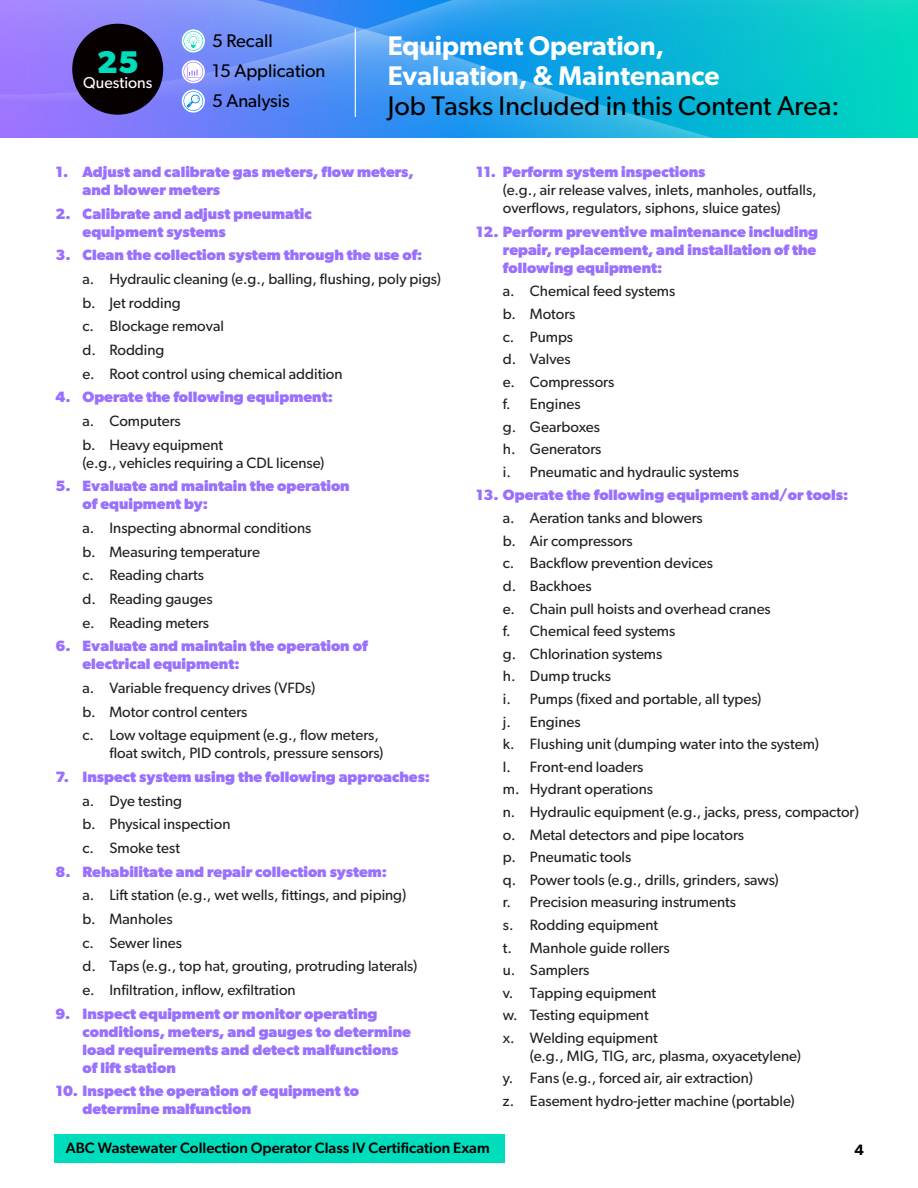
<style>
.page{position:relative;width:918px;height:1188px;background:#fff}
.page>*{position:absolute;margin:0;border:0;box-sizing:border-box;transform-origin:0 0}
.t1{font:700 31.5px "Gibson";color:#00ddbc}
.t2{font:600 27px/30px "Gibson";color:#fff}
.t3{font:27px "Gibson";color:#000}
.t4{font:18.3px/29.8px "Gibson";color:#000}
.t5{font:15.9px "Gibson";color:#fff}
.t6{font:15px/22.6px "Gibson";color:#231f20}
.t7{font:700 15px/18px "Gibson";color:#9a71ff}
.t8{font:500 15px "Gibson";color:#000}
.t9{font:600 15px "Gibson";color:#000}
</style>
<div class="page">
<div style="left:54px;top:1134px;width:450px;height:28px;background:#00ddbc"></div>
<img style="left:891px;top:0;width:27px;height:101px">
<img style="left:0;top:0;width:891px;height:138px">
<hr style="left:355px;top:28px;width:1px;height:89px;background:#fff">
<div style="left:72px;top:24px;width:91px;height:91px;background:#060000;border-radius:50%"></div>
<svg style="left:182px;top:29px;width:23px;height:23px"></svg>
<svg style="left:184px;top:31px;width:19px;height:20px"></svg>
<svg style="left:182px;top:60px;width:23px;height:23px"></svg>
<svg style="left:184px;top:62px;width:19px;height:20px"></svg>
<svg style="left:182px;top:89px;width:23px;height:24px"></svg>
<svg style="left:184px;top:91px;width:19px;height:20px"></svg>
<h1 class="t1" style="left:97px;top:44px;width:43px">25</h1>
<p class="t5" style="left:83px;top:73px;width:71px">Questions</p>
<p class="t4" style="left:212px;top:26px;width:115px">5 Recall<br>15 Application<br>5 Analysis</p>
<h2 class="t2" style="left:388px;top:30px;width:333px">Equipment Operation,<br>Evaluation, &amp; Maintenance</h2>
<h2 class="t3" style="left:388px;top:89px;width:453px">Job Tasks Included in this Content Area:</h2>
<p class="t7" style="left:82px;top:162px;width:333px;text-indent:-27px">1. Adjust and calibrate gas meters, flow meters, and blower meters</p>
<p class="t7" style="left:82px;top:204px;width:231px;text-indent:-27px">2. Calibrate and adjust pneumatic equipment systems</p>
<p class="t7" style="left:56px;top:246px;width:369px">3. Clean the collection system through the use of:</p>
<p class="t6" style="left:82px;top:267px;width:360px;line-height:23.7px">a. Hydraulic cleaning (e.g., balling, flushing, poly pigs) b. Jet rodding<br>c. Blockage removal<br>d. Rodding<br>e. Root control using chemical addition</p>
<p class="t7" style="left:56px;top:388px;width:279px">4. Operate the following equipment:</p>
<p class="t6" style="left:82px;top:409px;width:142px;line-height:23.7px">a. Computers<br>b. Heavy equipment</p>
<p class="t6" style="left:82px;top:451px;width:243px">(e.g., vehicles requiring a CDL license)</p>
<p class="t7" style="left:82px;top:477px;width:269px;text-indent:-27px">5. Evaluate and maintain the operation of equipment by:</p>
<p class="t6" style="left:82px;top:516px;width:230px;line-height:23.7px">a. Inspecting abnormal conditions b. Measuring temperature<br>c. Reading charts<br>d. Reading gauges<br>e. Reading meters</p>
<p class="t7" style="left:82px;top:637px;width:287px;text-indent:-27px">6. Evaluate and maintain the operation of electrical equipment:</p>
<p class="t6" style="left:82px;top:676px;width:298px;line-height:23.7px">a. Variable frequency drives (VFDs)<br>b. Motor control centers<br>c. Low voltage equipment (e.g., flow meters,</p>
<p class="t6" style="left:110px;top:742px;width:276px">float switch, PID controls, pressure sensors)</p>
<p class="t7" style="left:56px;top:768px;width:376px">7. Inspect system using the following approaches:</p>
<p class="t6" style="left:82px;top:788px;width:149px;line-height:23.7px">a. Dye testing<br>b. Physical inspection c. Smoke test</p>
<p class="t7" style="left:56px;top:862px;width:333px">8. Rehabilitate and repair collection system:</p>
<p class="t6" style="left:82px;top:883px;width:336px;line-height:23.7px">a. Lift station (e.g., wet wells, fittings, and piping) b. Manholes<br>c. Sewer lines<br>d. Taps (e.g., top hat, grouting, protruding laterals) e. Infiltration, inflow, exfiltration</p>
<p class="t7" style="left:82px;top:1004px;width:330px;text-indent:-27px">9. Inspect equipment or monitor operating conditions, meters, and gauges to determine load requirements and detect malfunctions of lift station</p>
<p class="t7" style="left:82px;top:1082px;width:278px;text-indent:-27px">10. Inspect the operation of equipment to determine malfunction</p>
<p class="t7" style="left:476px;top:162px;width:231px">11. Perform system inspections</p>
<p class="t6" style="left:503px;top:181px;width:315px;line-height:18px">(e.g., air release valves, inlets, manholes, outfalls, overflows, regulators, siphons, sluice gates)</p>
<p class="t7" style="left:503px;top:222px;width:317px;text-align:justify;text-indent:-27px">12. Perform preventive maintenance including repair, replacement, and installation of the following equipment:</p>
<p class="t6" style="left:503px;top:280px;width:238px">a. Chemical feed systems<br>b. Motors<br>c. Pumps<br>d. Valves<br>e. Compressors<br>f. Engines<br>g. Gearboxes<br>h. Generators<br>i. Pneumatic and hydraulic systems</p>
<p class="t7" style="left:476px;top:485px;width:374px">13. Operate the following equipment and/or tools:</p>
<p class="t6" style="left:503px;top:507px;width:358px">a. Aeration tanks and blowers<br>b. Air compressors<br>c. Backflow prevention devices<br>d. Backhoes<br>e. Chain pull hoists and overhead cranes<br>f. Chemical feed systems<br>g. Chlorination systems<br>h. Dump trucks<br>i. Pumps (fixed and portable, all types)<br>j. Engines<br>k. Flushing unit (dumping water into the system)<br>l. Front-end loaders<br>m. Hydrant operations<br>n. Hydraulic equipment (e.g., jacks, press, compactor) o. Metal detectors and pipe locators<br>p. Pneumatic tools<br>q. Power tools (e.g., drills, grinders, saws)<br>r. Precision measuring instruments<br>s. Rodding equipment<br>t. Manhole guide rollers<br>u. Samplers<br>v. Tapping equipment<br>w. Testing equipment<br>x. Welding equipment</p>
<p class="t6" style="left:503px;top:1044px;width:300px;text-indent:27px">(e.g., MIG, TIG, arc, plasma, oxyacetylene) y. Fans (e.g., forced air, air extraction)<br>z. Easement hydro-jetter machine (portable)</p>
<p class="t8" style="left:66px;top:1139px;width:425px">ABC Wastewater Collection Operator Class IV Certification Exam</p>
<p class="t9" style="left:855px;top:1140px;width:11px">4</p>
</div>
